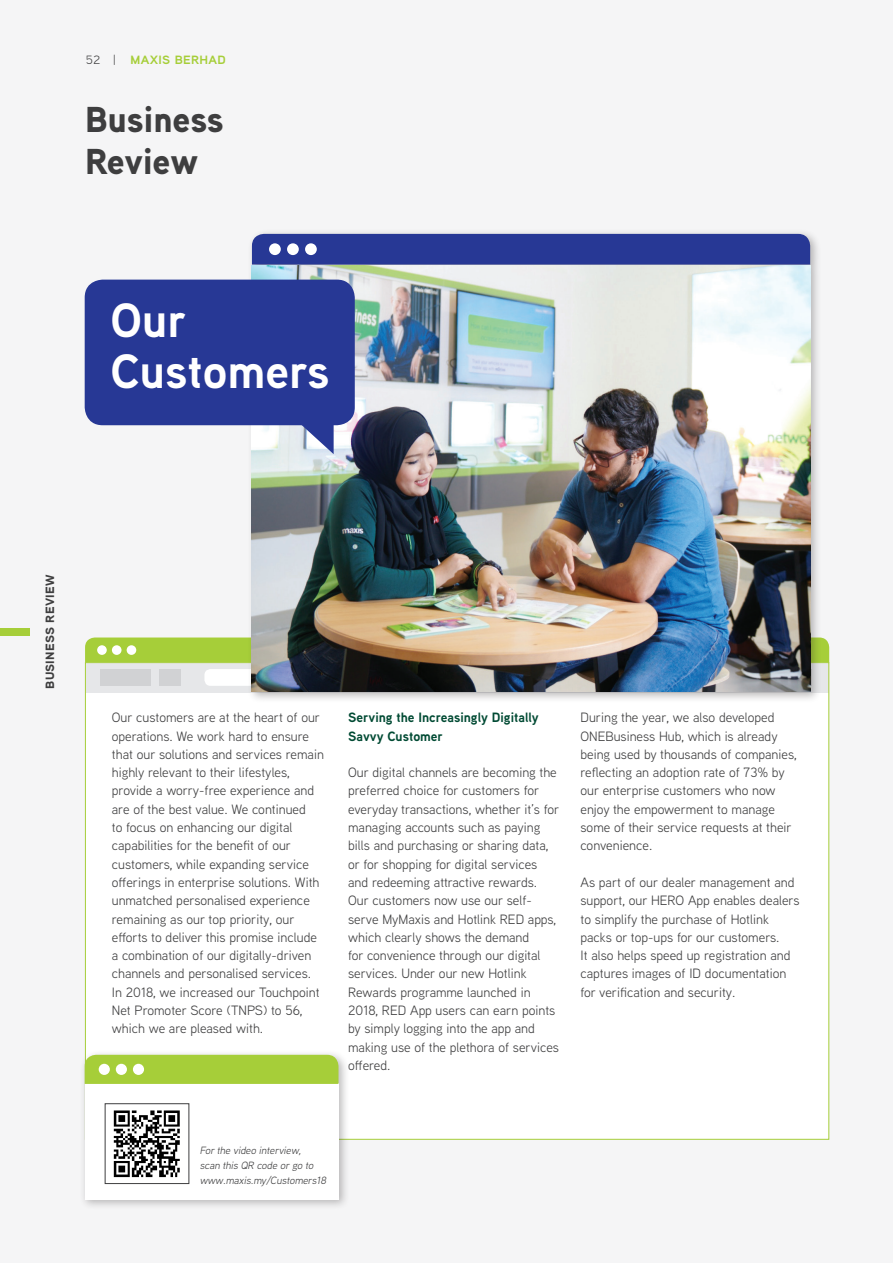
<style>
.page{position:relative;width:893px;height:1263px;background:#f5f5f6}
.page>*{position:absolute;margin:0;border:0;box-sizing:border-box;transform-origin:0 0}
.t1{font:700 48px/51px "Aaux Next";color:#fff}
.t2{font:900 36px "Aaux Next";color:#3e3e3f}
.t3{font:13.5px/18.3px "Aaux Next";color:#3e3e3f}
.t4{font:700 13.5px/18.3px "Aaux Next";color:#004a33}
.t5{font:700 12px "Aaux Next Wide";letter-spacing:.025em;color:#a6ce39}
.t6{font:900 12px "Aaux Next Wide";letter-spacing:.025em;color:#3e3e3f}
.t7{font:italic 10.5px/15px "Aaux Next";color:#3e3e3f}
.s1{font-weight:400;color:#3e3e3f}
</style>
<div class="page">
<div style="left:0;top:628px;width:29px;height:7px;background:#a6ce39"></div>
<div style="left:85px;top:637px;width:744px;height:25px;background:#a6ce39"></div>
<div style="left:85px;top:663px;width:744px;height:476px;background:#fff"></div>
<div style="left:86px;top:663px;width:742px;height:30px;background:#e6e7e9"></div>
<div style="left:204px;top:669px;width:506px;height:17px;background:#fff;border-radius:6px"></div>
<div style="left:100px;top:669px;width:51px;height:16px;background:#d1d2d4"></div>
<div style="left:160px;top:669px;width:21px;height:16px;background:#d1d2d4"></div>
<div style="left:97px;top:645px;width:10px;height:10px;background:#fff;border-radius:50%"></div>
<div style="left:112px;top:645px;width:10px;height:10px;background:#fff;border-radius:50%"></div>
<div style="left:127px;top:645px;width:9px;height:10px;background:#fff;border-radius:50%"></div>
<div style="left:247px;top:229px;width:574px;height:474px;background:#231f20;opacity:.3"></div>
<img style="left:252px;top:265px;width:558px;height:427px">
<div style="left:252px;top:234px;width:558px;height:31px;background:#273895"></div>
<div style="left:269px;top:243px;width:12px;height:12px;background:#fff;border-radius:50%"></div>
<div style="left:287px;top:243px;width:12px;height:12px;background:#fff;border-radius:50%"></div>
<div style="left:305px;top:243px;width:12px;height:12px;background:#fff;border-radius:50%"></div>
<div style="left:85px;top:280px;width:270px;height:145px;background:#273895;border-radius:18px"></div>
<svg style="left:292px;top:425px;width:42px;height:29px"></svg>
<div style="left:79px;top:1049px;width:270px;height:161px;background:#231f20;opacity:.3"></div>
<div style="left:85px;top:1083px;width:253px;height:116px;background:#fff"></div>
<div style="left:85px;top:1055px;width:253px;height:29px;background:#a6ce39"></div>
<div style="left:99px;top:1064px;width:11px;height:11px;background:#fff;border-radius:50%"></div>
<div style="left:116px;top:1064px;width:11px;height:11px;background:#fff;border-radius:50%"></div>
<div style="left:133px;top:1064px;width:11px;height:11px;background:#fff;border-radius:50%"></div>
<img style="left:113px;top:1110px;width:67px;height:68px">
<div style="left:105px;top:1103px;width:84px;height:81px;border:1px solid #3e3e3f"></div>
<p class="t5" style="left:86px;top:51px;width:142px"><span class="s1">52 |</span> MAXIS BERHAD</p>
<p class="t2" style="left:85px;top:94px;width:140px">Business</p>
<p class="t2" style="left:85px;top:136px;width:115px">Review</p>
<p class="t1" style="left:110px;top:294px;width:221px">Our<br>Customers</p>
<p class="t6" style="left:41px;top:689px;width:116px;rotate:-90deg">BUSINESS REVIEW</p>
<p class="t3" style="left:112px;top:708px;width:214px">Our customers are at the heart of our operations. We work hard to ensure that our solutions and services remain highly relevant to their lifestyles, provide a worry-free experience and are of the best value. We continued<br>to focus on enhancing our digital capabilities for the benefit of our customers, while expanding service offerings in enterprise solutions. With unmatched personalised experience remaining as our top priority, our efforts to deliver this promise include a combination of our digitally-driven channels and personalised services.<br>In 2018, we increased our Touchpoint Net Promoter Score (TNPS) to 56, which we are pleased with.</p>
<p class="t4" style="left:348px;top:708px;width:192px">Serving the Increasingly Digitally<br>Savvy Customer</p>
<p class="t3" style="left:348px;top:763px;width:213px">Our digital channels are becoming the preferred choice for customers for everyday transactions, whether it’s for managing accounts such as paying bills and purchasing or sharing data, or for shopping for digital services and redeeming attractive rewards.<br>Our customers now use our self&shy;serve MyMaxis and Hotlink RED apps, which clearly shows the demand<br>for convenience through our digital services. Under our new Hotlink Rewards programme launched in 2018, RED App users can earn points by simply logging into the app and making use of the plethora of services offered.</p>
<p class="t3" style="left:580px;top:708px;width:218px">During the year, we also developed<br>ONEBusiness Hub, which is already being used by thousands of companies, reflecting an adoption rate of 73% by our enterprise customers who now enjoy the empowerment to manage some of their service requests at their convenience.</p>
<p class="t3" style="left:580px;top:873px;width:220px">As part of our dealer management and support, our HERO App enables dealers to simplify the purchase of Hotlink packs or top-ups for our customers.<br>It also helps speed up registration and captures images of ID documentation for verification and security.</p>
<p class="t7" style="left:200px;top:1142px;width:130px">Forthe video interview,<br>scan this QR code orgo to www.maxis.my/Customers18</p>
</div>
